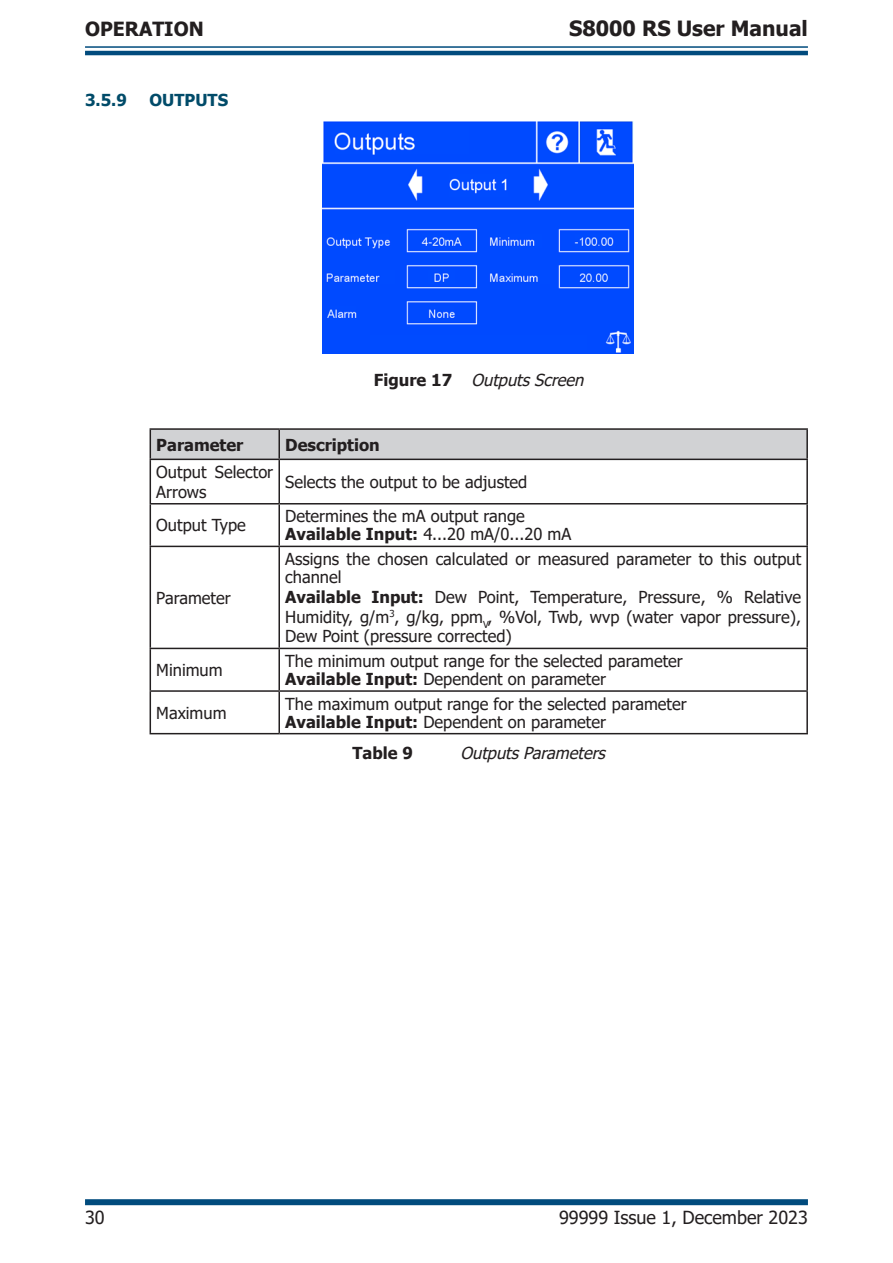
<style>
.page{position:relative;width:893px;height:1263px;background:#fff}
.page>*{position:absolute;margin:0;border:0;box-sizing:border-box;transform-origin:0 0}
.t1{font:700 21px "Tahoma";color:#231f20}
.t2{font:700 19.5px "Tahoma";color:#231f20}
.t3{font:18px "Tahoma";color:#231f20}
.t4{font:16.5px/19.8px "Tahoma";color:#231f20}
.t5{font:italic 16.5px "Tahoma";color:#231f20}
.t6{font:700 16.5px "Tahoma";color:#231f20}
.t7{font:700 16.5px "Tahoma";color:#014b69}
.s1{font-weight:700;font-style:normal}
.s2{font-weight:700}
</style>
<div class="page">
<hr style="left:85px;top:46px;width:723px;height:2px;background:#014b7d">
<hr style="left:85px;top:51px;width:723px;height:4px;background:#014b7d">
<div style="left:85px;top:1199px;width:723px;height:6px;background:#014b7d"></div>
<img style="left:323px;top:121px;width:310px;height:232px">
<hr style="left:150px;top:428px;width:129px;height:2px;background:#231f20">
<div style="left:150px;top:429px;width:656px;height:30px;background:#d1d2d4"></div>
<hr style="left:279px;top:428px;width:529px;height:2px;background:#231f20">
<hr style="left:278px;top:430px;width:2px;height:29px;background:#231f20">
<hr style="left:806px;top:430px;width:2px;height:29px;background:#231f20">
<hr style="left:150px;top:459px;width:129px;height:1px;background:#231f20">
<hr style="left:150px;top:460px;width:1px;height:43px;background:#231f20">
<hr style="left:279px;top:459px;width:529px;height:1px;background:#231f20">
<hr style="left:278px;top:460px;width:2px;height:43px;background:#231f20">
<hr style="left:806px;top:460px;width:2px;height:43px;background:#231f20">
<hr style="left:150px;top:503px;width:129px;height:1px;background:#231f20">
<hr style="left:150px;top:504px;width:1px;height:42px;background:#231f20">
<hr style="left:279px;top:503px;width:529px;height:1px;background:#231f20">
<hr style="left:278px;top:504px;width:2px;height:42px;background:#231f20">
<hr style="left:806px;top:504px;width:2px;height:42px;background:#231f20">
<hr style="left:150px;top:546px;width:129px;height:1px;background:#231f20">
<hr style="left:150px;top:547px;width:1px;height:101px;background:#231f20">
<hr style="left:279px;top:546px;width:529px;height:1px;background:#231f20">
<hr style="left:278px;top:547px;width:2px;height:101px;background:#231f20">
<hr style="left:806px;top:547px;width:2px;height:101px;background:#231f20">
<hr style="left:150px;top:648px;width:129px;height:1px;background:#231f20">
<hr style="left:150px;top:649px;width:1px;height:41px;background:#231f20">
<hr style="left:279px;top:648px;width:529px;height:1px;background:#231f20">
<hr style="left:278px;top:649px;width:2px;height:41px;background:#231f20">
<hr style="left:806px;top:649px;width:2px;height:41px;background:#231f20">
<hr style="left:150px;top:690px;width:129px;height:2px;background:#231f20">
<hr style="left:150px;top:692px;width:1px;height:41px;background:#231f20">
<hr style="left:279px;top:690px;width:529px;height:2px;background:#231f20">
<hr style="left:278px;top:692px;width:2px;height:41px;background:#231f20">
<hr style="left:806px;top:692px;width:2px;height:41px;background:#231f20">
<hr style="left:150px;top:733px;width:129px;height:1px;background:#231f20">
<hr style="left:279px;top:733px;width:529px;height:1px;background:#231f20">
<p class="t2" style="left:85px;top:15px;width:120px">OPERATION</p>
<p class="t7" style="left:85px;top:89px;width:43px">3.5.9</p>
<p class="t7" style="left:150px;top:89px;width:80px">OUTPUTS</p>
<p class="t1" style="left:569px;top:14px;width:240px">S8000 RS User Manual</p>
<p class="t5" style="left:374px;top:369px;width:217px"><span class="s1">F i g u r e 1 7</span> OutputsScreen</p>
<p class="t6" style="left:156px;top:433px;width:89px">Parameter</p>
<p class="t6" style="left:285px;top:433px;width:96px">Description</p>
<p class="t4" style="left:156px;top:463px;width:118px">Output Selector<br>Arrows</p>
<p class="t4" style="left:285px;top:473px;width:244px">Selects the output to be adjusted</p>
<p class="t4" style="left:156px;top:516px;width:91px">Output Type</p>
<p class="t4" style="left:285px;top:507px;width:241px">Determines the mA output range</p>
<p class="t4" style="left:285px;top:525px;width:288px"><span class="s2">Available Input:</span> 4...20 mA/0...20 mA</p>
<p class="t4" style="left:156px;top:589px;width:76px">Parameter</p>
<p class="t4" style="left:285px;top:551px;width:517px;line-height:18px">Assigns the chosen calculated or measured parameter to this output channel</p>
<p class="t4" style="left:285px;top:588px;width:517px;text-align:justify"><span class="s2">Available Input:</span> Dew Point, Temperature, Pressure, % Relative Humidity, g/m<sup>3</sup>, g/kg, ppm<sub>V</sub>, %Vol, Twb, wvp (water vapor pressure), Dew Point (pressure corrected)</p>
<p class="t4" style="left:156px;top:661px;width:68px">Minimum</p>
<p class="t4" style="left:285px;top:652px;width:399px">The minimum output range for the selected parameter</p>
<p class="t4" style="left:285px;top:670px;width:322px"><span class="s2">Available Input:</span> Dependent on parameter</p>
<p class="t4" style="left:156px;top:704px;width:72px">Maximum</p>
<p class="t4" style="left:285px;top:695px;width:403px">The maximum output range for the selected parameter</p>
<p class="t4" style="left:285px;top:713px;width:322px"><span class="s2">Available Input:</span> Dependent on parameter</p>
<p class="t6" style="left:352px;top:742px;width:62px">Table 9</p>
<p class="t5" style="left:460px;top:742px;width:152px">OutputsParameters</p>
<p class="t3" style="left:85px;top:1205px;width:21px">30</p>
<p class="t3" style="left:559px;top:1205px;width:250px">99999 Issue 1, December 2023</p>
</div>
